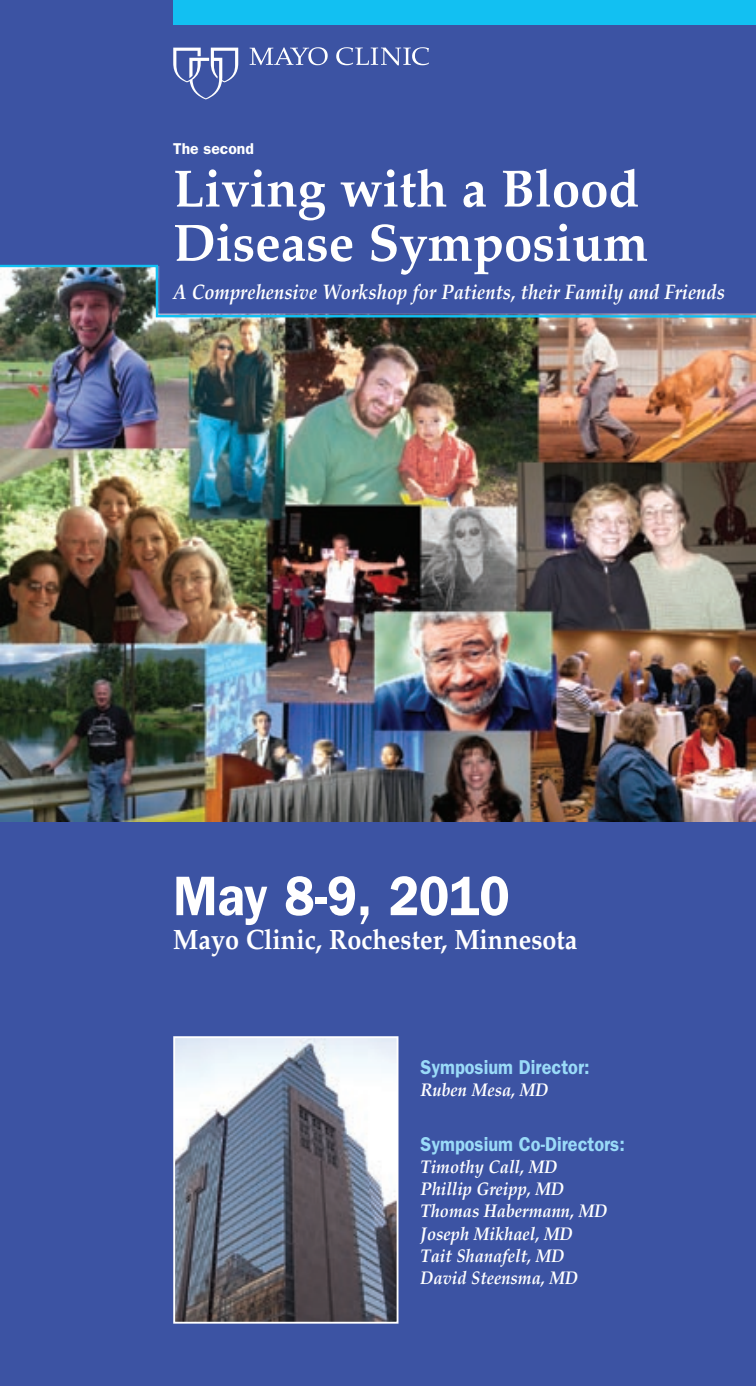
<style>
.page{position:relative;width:756px;height:1386px;background:#3c53a3}
.page>*{position:absolute;margin:0;border:0;box-sizing:border-box;transform-origin:0 0}
.t1{font:600 56px "ITC Franklin Gothic Std";color:#fff;scale:.9 1}
.text{font:700 52.5px "Palatino LT Std";color:#fff}
.t2{font:700 28px "Palatino LT Std";color:#fff;scale:.9 1}
.text-2{font:italic 700 21px "Palatino LT Std";color:#fff;scale:.88 1}
.t3{font:600 20.12px "ITC Franklin Gothic Std";color:#9adbf8;scale:.9 1}
.t4{font:italic 700 18.38px "Palatino LT Std";color:#fff;scale:.9 1}
.t5{font:600 15.75px "ITC Franklin Gothic Std";color:#fff}
</style>
<div class="page">
<div style="left:173px;top:0;width:583px;height:24px;background:#12c0f2"></div>
<svg style="left:173px;top:48px;width:65px;height:51px"></svg>
<svg style="left:336px;top:47px;width:93px;height:18px"></svg>
<svg style="left:250px;top:47px;width:78px;height:18px"></svg>
<img style="left:176px;top:1039px;width:219px;height:282px">
<div style="left:173px;top:1036px;width:225px;height:288px;border:2px solid #fff"></div>
<img style="left:0;top:319px;width:756px;height:502px">
<img style="left:0;top:264px;width:756px;height:55px">
<p class="t5" style="left:173px;top:140px;width:82px">The second</p>
<p class="text" style="left:173px;top:158px;width:468px">Living with a Blood</p>
<p class="text" style="left:173px;top:212px;width:477px">Disease Symposium</p>
<p class="text-2" style="left:173px;top:280px;width:629px">A Comprehensive Workshop for Patients, their Family and Friends</p>
<p class="t1" style="left:173px;top:863px;width:375px">May 8-9, 2010</p>
<p class="t2" style="left:173px;top:923px;width:451px">Mayo Clinic, Rochester, Minnesota</p>
<p class="t3" style="left:421px;top:1056px;width:189px">Symposium Director:</p>
<p class="t4" style="left:421px;top:1079px;width:143px">Ruben Mesa, MD</p>
<p class="t3" style="left:421px;top:1133px;width:228px">Symposium Co-Directors:</p>
<p class="t4" style="left:421px;top:1156px;width:153px">Timothy Call, MD</p>
<p class="t4" style="left:421px;top:1178px;width:161px">Phillip Greipp, MD</p>
<p class="t4" style="left:421px;top:1200px;width:209px">Thomas Habermann, MD</p>
<p class="t4" style="left:421px;top:1222px;width:170px">Joseph Mikhael, MD</p>
<p class="t4" style="left:421px;top:1245px;width:161px">Tait Shanafelt, MD</p>
<p class="t4" style="left:421px;top:1267px;width:176px">David Steensma, MD</p>
</div>
